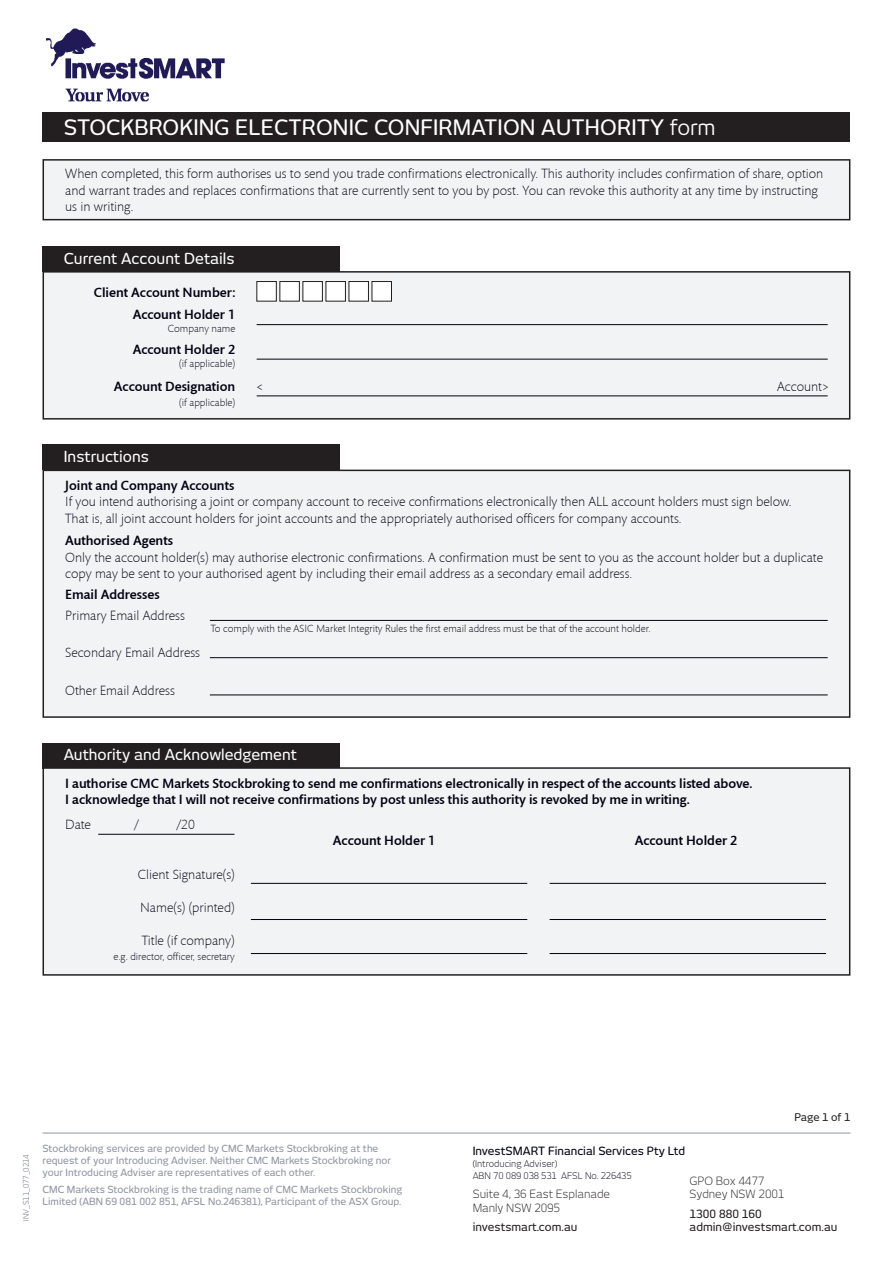
<style>
.page{position:relative;width:893px;height:1263px;background:#fff}
.page>*{position:absolute;margin:0;border:0;box-sizing:border-box;transform-origin:0 0}
.Form_title{font:500 21px "New June";letter-spacing:.01em;color:#fff}
.Section_heading{font:500 15px "New June";color:#fff}
.body_copy{font:300 13.5px/16.5px "Mundo Sans";color:#000212}
.subhead_bold_no_spac{font:500 13.5px/16.2px "Mundo Sans";color:#000212}
.subhead_bold{font:500 13.5px "Mundo Sans";color:#000212}
.Application_details{font:300 13.5px "Mundo Sans";color:#000212}
.subhead_with_line{font:500 13.5px "Mundo Sans";color:#000212}
.subhead_with_line-2{font:300 13.5px "Mundo Sans";color:#000212}
.t1{font:300 11.25px/13.5px "New June";color:#231f20}
.t2{font:500 11.25px/13.5px "New June";color:#231f20}
.t3{font:500 11.25px "New June";color:#000212}
.body_small{font:300 10.5px "Mundo Sans";color:#000212}
.subhead_with_line-3{font:300 10.5px "Mundo Sans";color:#000212}
.t4{font:500 10.5px "New June";letter-spacing:-.005em;color:#231f20}
.t5{font:500 9.75px/12px "New June";color:#8f94a0}
.t6{font:300 9px/12px "New June";color:#000212}
.t7{font:300 7.5px "New June";color:#5a6270}
.s1{font-weight:400}
</style>
<div class="page">
<hr style="left:43px;top:1133px;width:807px;height:1px;background:#8f94a0">
<img style="left:47px;top:28px;width:178px;height:74px">
<div style="left:43px;top:272px;width:807px;height:147px;background:#f2f3f4"></div>
<hr style="left:257px;top:324px;width:571px;height:1px;background:#000212">
<hr style="left:257px;top:359px;width:571px;height:1px;background:#000212">
<hr style="left:257px;top:396px;width:571px;height:1px;background:#000212">
<div style="left:257px;top:282px;width:19px;height:19px;background:#fff"></div>
<div style="left:257px;top:281px;width:20px;height:20px;border:1px solid #231f20"></div>
<div style="left:280px;top:282px;width:19px;height:19px;background:#fff"></div>
<div style="left:280px;top:281px;width:20px;height:20px;border:1px solid #231f20"></div>
<div style="left:303px;top:282px;width:19px;height:19px;background:#fff"></div>
<div style="left:303px;top:281px;width:20px;height:20px;border:1px solid #231f20"></div>
<div style="left:326px;top:282px;width:19px;height:19px;background:#fff"></div>
<div style="left:326px;top:281px;width:20px;height:20px;border:1px solid #231f20"></div>
<div style="left:349px;top:282px;width:19px;height:19px;background:#fff"></div>
<div style="left:349px;top:281px;width:20px;height:20px;border:1px solid #231f20"></div>
<div style="left:372px;top:282px;width:19px;height:19px;background:#fff"></div>
<div style="left:372px;top:281px;width:20px;height:20px;border:1px solid #231f20"></div>
<div style="left:43px;top:271px;width:807px;height:149px;border:2px solid #231f20"></div>
<div style="left:43px;top:247px;width:297px;height:25px;background:#231f20"></div>
<div style="left:43px;top:743px;width:297px;height:25px;background:#231f20"></div>
<div style="left:43px;top:768px;width:807px;height:207px;background:#f2f3f4"></div>
<div style="left:43px;top:767px;width:807px;height:209px;border:2px solid #231f20"></div>
<hr style="left:98px;top:834px;width:136px;height:1px;background:#000212">
<div style="left:43px;top:444px;width:297px;height:26px;background:#231f20"></div>
<div style="left:43px;top:160px;width:807px;height:60px;background:#f2f3f4"></div>
<div style="left:43px;top:159px;width:807px;height:61px;border:2px solid #231f20"></div>
<div style="left:43px;top:470px;width:807px;height:247px;background:#f2f3f4"></div>
<hr style="left:210px;top:620px;width:618px;height:1px;background:#000212">
<hr style="left:210px;top:657px;width:618px;height:1px;background:#000212">
<hr style="left:210px;top:695px;width:618px;height:1px;background:#000212">
<div style="left:43px;top:470px;width:807px;height:248px;border:2px solid #231f20"></div>
<div style="left:43px;top:112px;width:807px;height:29px;background:#231f20"></div>
<hr style="left:251px;top:883px;width:276px;height:1px;background:#000212">
<hr style="left:251px;top:919px;width:276px;height:1px;background:#000212">
<hr style="left:251px;top:953px;width:276px;height:1px;background:#000212">
<hr style="left:550px;top:883px;width:276px;height:1px;background:#000212">
<hr style="left:550px;top:919px;width:276px;height:1px;background:#000212">
<hr style="left:550px;top:953px;width:276px;height:1px;background:#000212">
<p class="Form_title" style="left:64px;top:115px;width:653px">STOCKBROKING ELECTRONIC CONFIRMATION AUTHORITY <span class="s1">form</span></p>
<p class="body_copy" style="left:65px;top:166px;width:760px">When completed, this form authorises us to send you trade confirmations electronically. This authority includes confirmation of share, option and warrant trades and replaces confirmations that are currently sent to you by post. You can revoke this authority at any time by instructing us in writing.</p>
<p class="Section_heading" style="left:64px;top:250px;width:172px">Current Account Details</p>
<p class="subhead_bold" style="left:94px;top:285px;width:143px">Client Account Number:</p>
<p class="subhead_with_line" style="left:133px;top:307px;width:104px">Account Holder 1</p>
<p class="body_small" style="left:168px;top:323px;width:69px">Company name</p>
<p class="subhead_with_line" style="left:133px;top:342px;width:104px">Account Holder 2</p>
<p class="body_small" style="left:179px;top:357px;width:58px">(if applicable)</p>
<p class="subhead_with_line" style="left:114px;top:379px;width:123px">Account Designation</p>
<p class="subhead_with_line-2" style="left:257px;top:379px;width:8px">&lt;</p>
<p class="subhead_with_line-2" style="left:777px;top:379px;width:53px">Account&gt;</p>
<p class="subhead_with_line-3" style="left:179px;top:396px;width:58px">(if applicable)</p>
<p class="Section_heading" style="left:64px;top:447px;width:87px">Instructions</p>
<p class="subhead_bold" style="left:65px;top:478px;width:171px">Joint and Company Accounts</p>
<p class="body_copy" style="left:65px;top:494px;width:728px">If you intend authorising a joint or company account to receive confirmations electronically then ALL account holders must sign below.<br>That is, all joint account holders for joint accounts and the appropriately authorised officers for company accounts.</p>
<p class="subhead_bold" style="left:65px;top:534px;width:109px">Authorised Agents</p>
<p class="body_copy" style="left:65px;top:550px;width:759px">Only the account holder(s) may authorise electronic confirmations. A confirmation must be sent to you as the account holder but a duplicate copy may be sent to your authorised agent by including their email address as a secondary email address.</p>
<p class="subhead_bold_no_spac" style="left:65px;top:587px;width:96px">Email Addresses</p>
<p class="Application_details" style="left:65px;top:608px;width:121px">Primary Email Address</p>
<p class="body_small" style="left:211px;top:623px;width:441px">To comply with the ASIC Market Integrity Rules the first email address must be that of the account holder.</p>
<p class="Application_details" style="left:65px;top:646px;width:136px">Secondary Email Address</p>
<p class="Application_details" style="left:65px;top:683px;width:111px">Other Email Address</p>
<p class="Section_heading" style="left:64px;top:746px;width:235px">Authority and Acknowledgement</p>
<p class="subhead_bold_no_spac" style="left:65px;top:775px;width:689px">I authorise CMC Markets Stockbroking to send me confirmations electronically in respect of the accounts listed above.<br>I acknowledge that I will not receive confirmations by post unless this authority is revoked by me in writing.</p>
<p class="body_copy" style="left:65px;top:816px;width:27px">Date</p>
<p class="body_copy" style="left:134px;top:816px;width:6px">/</p>
<p class="body_copy" style="left:177px;top:816px;width:20px">/20</p>
<p class="subhead_bold_no_spac" style="left:333px;top:833px;width:104px">Account Holder 1</p>
<p class="subhead_bold_no_spac" style="left:635px;top:833px;width:104px">Account Holder 2</p>
<p class="body_copy" style="left:138px;top:867px;width:98px">Client Signature(s)</p>
<p class="body_copy" style="left:140px;top:900px;width:96px">Name(s) (printed)</p>
<p class="body_copy" style="left:142px;top:933px;width:95px">Title (if company)</p>
<p class="body_small" style="left:114px;top:951px;width:123px">e.g. director, officer, secretary</p>
<p class="t7" style="left:22px;top:1221px;width:68px;rotate:-90deg">INV_S11_077_0214</p>
<p class="t5" style="left:43px;top:1142px;width:350px">Stockbroking services are provided by CMC Markets Stockbroking at the request of your Introducing Adviser. Neither CMC Markets Stockbroking nor your Introducing Adviser are representatives of each other.</p>
<p class="t5" style="left:43px;top:1183px;width:361px">CMC Markets Stockbroking is the trading name of CMC Markets Stockbroking<br>Limited (ABN 69 081 002 851, AFSL No.246381), Participant of the ASX Group.</p>
<p class="t4" style="left:794px;top:1111px;width:58px">Page 1 of 1</p>
<p class="t3" style="left:473px;top:1144px;width:214px">InvestSMART Financial Services Pty Ltd</p>
<p class="t6" style="left:473px;top:1157px;width:160px">(Introducing Adviser)<br>ABN 70 089 038 531 AFSL No. 226435</p>
<p class="t1" style="left:473px;top:1187px;width:139px">Suite 4, 36 East Esplanade<br>Manly NSW 2095</p>
<p class="t2" style="left:473px;top:1220px;width:106px">investsmart.com.au</p>
<p class="t1" style="left:690px;top:1174px;width:96px">GPO Box 4477<br>Sydney NSW 2001</p>
<p class="t2" style="left:690px;top:1207px;width:149px">1300 880 160 admin@investsmart.com.au</p>
</div>
